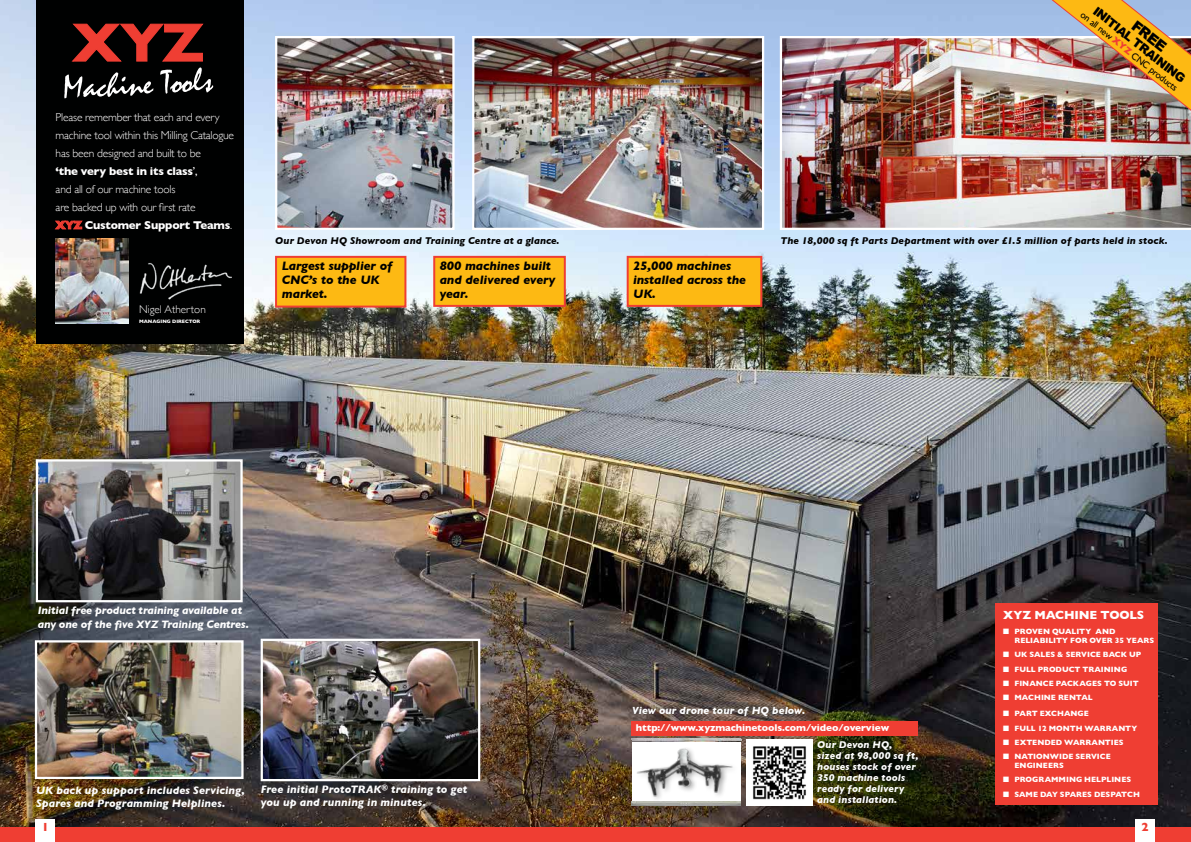
<style>
.page{position:relative;width:1191px;height:842px;background:#fff}
.page>*{position:absolute;margin:0;border:0;box-sizing:border-box;transform-origin:0 0}
.t1{font:900 14.6px "Arial";color:#000}
.t2{font:italic 700 12.4px/14px "Gill Sans";letter-spacing:-.01em;color:#000}
.t3{font:900 12.2px "Arial";color:#000}
.t4{font:700 12px "Gill Sans";letter-spacing:-.015em;color:#fff}
.t5{font:700 12px "Gill Sans";color:#ef3e33}
.t6{font:300 11.5px/18px "Gill Sans";letter-spacing:-.02em;color:#fff}
.t7{font:300 11.2px "Gill Sans";color:#fff}
.t8{font:italic 700 11px/13.2px "Gill Sans";color:#fff}
.t9{font:italic 700 10.6px "Gill Sans";letter-spacing:.005em;color:#fff}
.t10{font:italic 700 10px "Gill Sans";letter-spacing:.01em;color:#000}
.t11{font:italic 700 10px/11px "Gill Sans";letter-spacing:.01em;color:#fff}
.t12{font:700 10px "Gill Sans";letter-spacing:-.01em;color:#fff}
.t13{font:9.6px "Gill Sans";color:#000}
.t14{font:700 7.8px/9.1px "Gill Sans";color:#fff}
.t15{font:700 5px "Gill Sans";color:#fff}
.s1{font-weight:700}
.s2{font-weight:400}
.s3{font-weight:700;color:#ef3e33}
</style>
<div class="page">
<img style="left:0;top:0;width:1191px;height:828px">
<div style="left:36px;top:0;width:208px;height:343px;background:#000101"></div>
<div style="left:995px;top:603px;width:163px;height:202px;background:#ef3e33"></div>
<img style="left:475px;top:39px;width:286px;height:188px">
<div style="left:472px;top:36px;width:292px;height:194px;border:2px solid #fff"></div>
<img style="left:780px;top:36px;width:411px;height:194px">
<img style="left:278px;top:39px;width:173px;height:188px">
<div style="left:275px;top:36px;width:179px;height:194px;border:2px solid #fff"></div>
<svg style="left:64px;top:23px;width:149px;height:75px"></svg>
<img style="left:55px;top:238px;width:73px;height:86px">
<img style="left:140px;top:263px;width:91px;height:36px">
<img style="left:38px;top:643px;width:202px;height:133px">
<div style="left:35px;top:640px;width:208px;height:139px;border:2px solid #fff"></div>
<img style="left:39px;top:462px;width:201px;height:137px">
<div style="left:36px;top:459px;width:207px;height:143px;border:2px solid #fff"></div>
<img style="left:264px;top:642px;width:213px;height:136px">
<div style="left:261px;top:639px;width:219px;height:142px;border:2px solid #fff"></div>
<div style="left:632px;top:738px;width:108px;height:68px;background:linear-gradient(to right,#fff,#fff)"></div>
<img style="left:631px;top:738px;width:110px;height:3px">
<img style="left:631px;top:802px;width:109px;height:4px">
<div style="left:0;top:828px;width:1191px;height:14px;background:#ef3e33"></div>
<div style="left:36px;top:819px;width:19px;height:23px;background:#fff"></div>
<div style="left:1135px;top:819px;width:20px;height:23px;background:#fff"></div>
<div style="left:635px;top:746px;width:104px;height:57px;background:#000;opacity:.37"></div>
<img style="left:635px;top:745px;width:101px;height:53px">
<div style="left:631px;top:721px;width:287px;height:15px;background:#ef3e33"></div>
<img style="left:746px;top:739px;width:66px;height:67px">
<img style="left:1039px;top:0;width:152px;height:119px">
<div style="left:276px;top:257px;width:129px;height:50px;background:#fdb913"></div>
<div style="left:275px;top:256px;width:131px;height:52px;border:2px solid #ef3e33"></div>
<div style="left:434px;top:257px;width:131px;height:49px;background:#fdb913"></div>
<div style="left:433px;top:256px;width:133px;height:51px;border:2px solid #ef3e33"></div>
<div style="left:627px;top:257px;width:134px;height:49px;background:#fdb913"></div>
<div style="left:626px;top:256px;width:136px;height:51px;border:2px solid #ef3e33"></div>
<h3 class="t6" style="left:56px;top:108px;width:180px">Please remember that each and every machine tool within this Milling Catalogue has been designed and built to be<br><span class="s1">‘the very best in its class</span><span class="s2">’,<br></span>and all of our machine tools<br>are backed up with our first rate<br><span class="s3">XYZ</span> <span class="s1">Customer Support Teams</span>.</h3>
<h3 class="t7" style="left:139px;top:301px;width:68px">Nigel Atherton</h3>
<p class="t15" style="left:139px;top:317px;width:63px">MANAGING DIRECTOR</p>
<h3 class="t3" style="left:1100px;top:3px;width:115px;rotate:38deg">INITIAL TRAINING</h3>
<p class="t13" style="left:1084px;top:10px;width:123px;rotate:38deg">on all new <span class="s3">XYZ</span> CNC products</p>
<h1 class="t1" style="left:1140px;top:15px;width:42px;rotate:38deg">FREE</h1>
<p class="t10" style="left:275px;top:235px;width:286px">Our Devon HQ Showroom and Training Centre at a glance.</p>
<p class="t10" style="left:780px;top:235px;width:389px">The 18,000 sq ft Parts Department with over £1.5 million of parts held in stock.</p>
<h2 class="t2" style="left:282px;top:259px;width:112px">Largest supplier of<br>CNC’s to the UK market.</h2>
<h2 class="t2" style="left:440px;top:259px;width:117px">800 machines built and delivered every year.</h2>
<h2 class="t2" style="left:633px;top:259px;width:114px">25,000 machines installed across the<br>UK.</h2>
<h3 class="t8" style="left:38px;top:604px;width:213px">Initial free product training available at any one of the five XYZ Training Centres.</h3>
<h3 class="t8" style="left:36px;top:784px;width:210px">UK back up support includes Servicing,<br>Spares and Programming Helplines.</h3>
<h3 class="t8" style="left:261px;top:783px;width:208px">Free initial ProtoTRAK<sup>®</sup> training to get you up and running in minutes.</h3>
<h3 class="t9" style="left:632px;top:704px;width:174px">View our drone tour of HQ below.</h3>
<p class="t12" style="left:636px;top:719px;width:255px">http://www.xyzmachinetools.com/video/overview</p>
<p class="t11" style="left:817px;top:739px;width:103px">Our Devon HQ, sized at 98,000 sq ft, houses stock of over<br>350 machine tools ready for delivery and installation.</p>
<h3 class="t4" style="left:1003px;top:605px;width:142px">XYZ MACHINE TOOLS</h3>
<p class="t14" style="left:1014px;top:627px;width:141px;text-indent:-11px">■ PROVEN QUALITY AND<br>RELIABILITY FOR OVER 35 YEARS</p>
<p class="t14" style="left:1003px;top:650px;width:140px">■ UK SALES &amp; SERVICE BACK UP</p>
<p class="t14" style="left:1003px;top:664px;width:125px">■ FULL PRODUCT TRAINING</p>
<p class="t14" style="left:1003px;top:679px;width:137px">■ FINANCE PACKAGES TO SUIT</p>
<p class="t14" style="left:1003px;top:693px;width:91px">■ MACHINE RENTAL</p>
<p class="t14" style="left:1003px;top:709px;width:87px">■ PART EXCHANGE</p>
<p class="t14" style="left:1003px;top:723px;width:135px">■ FULL 12 MONTH WARRANTY</p>
<p class="t14" style="left:1003px;top:737px;width:122px">■ EXTENDED WARRANTIES</p>
<p class="t14" style="left:1014px;top:752px;width:98px;text-indent:-11px">■ NATIONWIDE SERVICE<br>ENGINEERS</p>
<p class="t14" style="left:1003px;top:775px;width:129px">■ PROGRAMMING HELPLINES</p>
<p class="t14" style="left:1003px;top:789px;width:138px">■ SAME DAY SPARES DESPATCH</p>
<h3 class="t5" style="left:42px;top:817px;width:9px">1</h3>
<h3 class="t5" style="left:1141px;top:817px;width:9px">2</h3>
</div>
